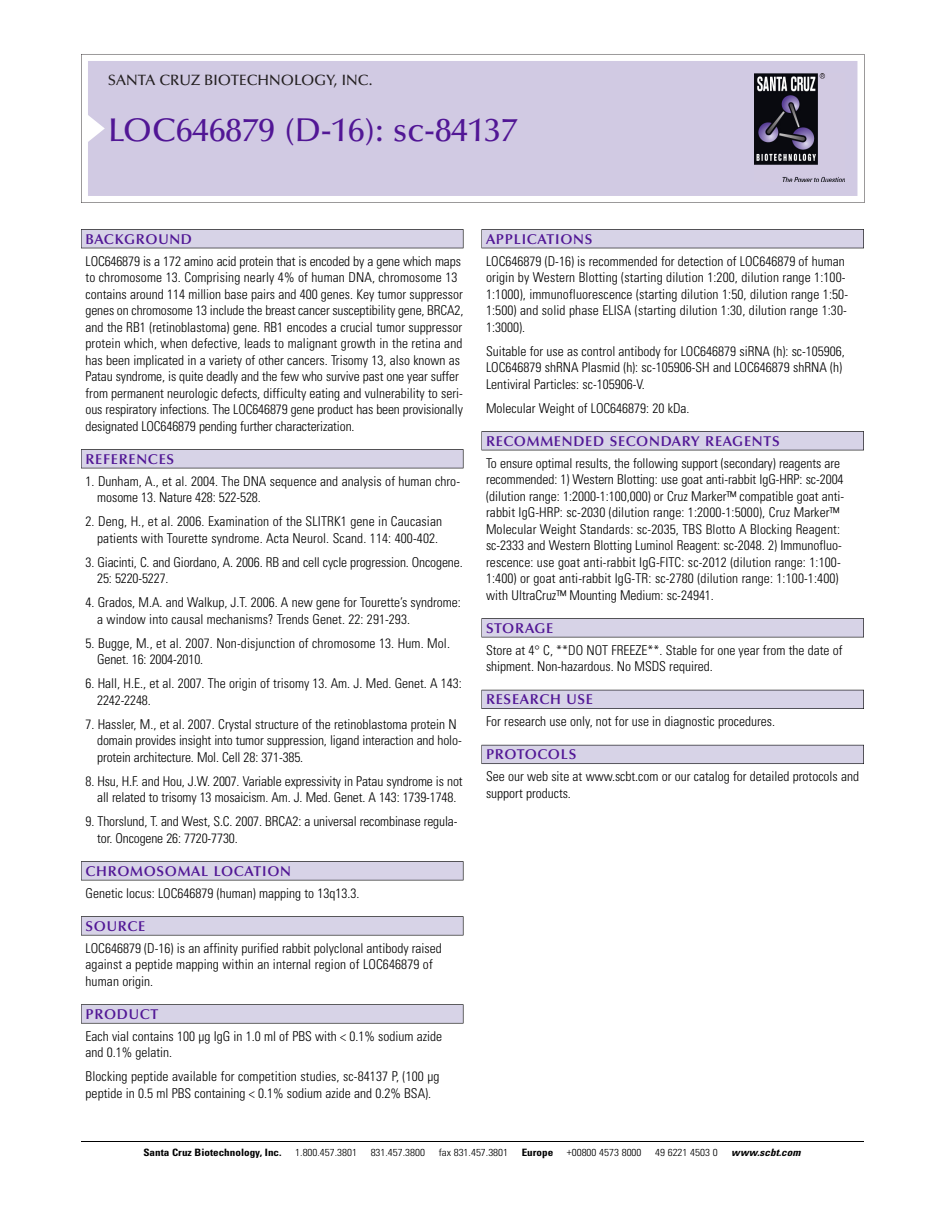
<style>
.page{position:relative;width:945px;height:1215px;background:#fff}
.page>*{position:absolute;margin:0;border:0;box-sizing:border-box;transform-origin:0 0}
.t1{font:500 33px "Optima";color:#511695}
.t2{font:500 15px "Optima";color:#231f20}
.t3{font:600 14.25px "Optima";letter-spacing:.05em;color:#511695}
.t4{font:300 condensed 13.5px/16.5px "Univers";color:#000}
.t5{font:300 condensed 10.2px "Univers";color:#000;scale:1.1 1}
.t6{font:700 condensed 10.2px "Univers";color:#000;scale:1.1 1}
.t7{font:italic 700 condensed 10.2px "Univers";letter-spacing:.005em;color:#000;scale:1.1 1}
</style>
<div class="page">
<svg style="left:81px;top:54px;width:783px;height:149px"></svg>
<div style="left:88px;top:61px;width:769px;height:135px;background:#d1cae3"></div>
<img style="left:755px;top:74px;width:90px;height:108px">
<div style="left:81px;top:229px;width:382px;height:19px;background:#525156"></div>
<div style="left:81px;top:230px;width:382px;height:18px;background:#d7d3e7"></div>
<div style="left:81px;top:449px;width:382px;height:19px;background:#525155"></div>
<div style="left:81px;top:450px;width:382px;height:18px;background:#d7d3e7"></div>
<div style="left:81px;top:861px;width:382px;height:19px;background:#545357"></div>
<div style="left:81px;top:862px;width:382px;height:18px;background:#d7d3e7"></div>
<div style="left:81px;top:916px;width:382px;height:19px;background:#575759"></div>
<div style="left:81px;top:917px;width:382px;height:18px;background:#d7d3e7"></div>
<svg style="left:81px;top:1004px;width:382px;height:20px"></svg>
<div style="left:81px;top:1005px;width:382px;height:18px;background:#d7d3e7"></div>
<div style="left:482px;top:229px;width:382px;height:19px;background:#525156"></div>
<div style="left:482px;top:230px;width:381px;height:18px;background:#d7d3e7"></div>
<div style="left:482px;top:431px;width:382px;height:19px;background:#525155"></div>
<div style="left:482px;top:432px;width:381px;height:18px;background:#d7d3e7"></div>
<div style="left:482px;top:618px;width:382px;height:19px;background:#545357"></div>
<div style="left:482px;top:619px;width:381px;height:18px;background:#d7d3e7"></div>
<div style="left:482px;top:690px;width:382px;height:19px;background:#54535a"></div>
<div style="left:482px;top:690px;width:381px;height:18px;background:#d7d3e7"></div>
<div style="left:482px;top:745px;width:382px;height:19px;background:#5b5a62"></div>
<div style="left:482px;top:745px;width:381px;height:18px;background:#d7d3e7"></div>
<hr style="left:81px;top:1141px;width:783px;height:1px;background:#000">
<p class="t2" style="left:108px;top:74px;width:266px">SANTA CRUZ BIOTECHNOLOGY, INC.</p>
<h1 class="t1" style="left:108px;top:117px;width:411px">LOC646879 (D-16): sc-84137</h1>
<p class="t3" style="left:86px;top:233px;width:108px">BACKGROUND</p>
<p class="t4" style="left:86px;top:254px;width:379px">LOC646879 is a 172 amino acid protein that is encoded by a gene which maps to chromosome 13. Comprising nearly 4% of human DNA, chromosome 13 contains around 114 million base pairs and 400 genes. Key tumor suppressor genes on chromosome 13 include the breast cancer susceptibility gene, BRCA2, and the RB1 (retinoblastoma) gene. RB1 encodes a crucial tumor suppressor protein which, when defective, leads to malignant growth in the retina and has been implicated in a variety of other cancers. Trisomy 13, also known as Patau syndrome, is quite deadly and the few who survive past one year suffer from permanent neurologic defects, difficulty eating and vulnerability to seri&shy;ous respiratory infections. The LOC646879 gene product has been provisionally designated LOC646879 pending further characterization.</p>
<p class="t3" style="left:86px;top:453px;width:90px">REFERENCES</p>
<p class="t4" style="left:97px;top:474px;width:364px;text-indent:-12px">1. Dunham, A., et al. 2004. The DNA sequence and analysis of human chro&shy;mosome 13. Nature 428: 522-528.</p>
<p class="t4" style="left:86px;top:514px;width:358px;text-align:center">2. Deng, H., et al. 2006. Examination of the SLITRK1 gene in Caucasian patients with Tourette syndrome. Acta Neurol. Scand. 114: 400-402.</p>
<p class="t4" style="left:97px;top:555px;width:367px;text-indent:-12px">3. Giacinti, C. and Giordano, A. 2006. RB and cell cycle progression. Oncogene.<br>25: 5220-5227.</p>
<p class="t4" style="left:97px;top:595px;width:365px;text-indent:-12px">4. Grados, M.A. and Walkup, J.T. 2006. A new gene for Tourette’s syndrome: a window into causal mechanisms? Trends Genet. 22: 291-293.</p>
<p class="t4" style="left:97px;top:636px;width:354px;text-indent:-12px">5. Bugge, M., et al. 2007. Non-disjunction of chromosome 13. Hum. Mol.<br>Genet. 16: 2004-2010.</p>
<p class="t4" style="left:97px;top:676px;width:366px;text-indent:-12px">6. Hall, H.E., et al. 2007. The origin of trisomy 13. Am. J. Med. Genet. A 143:<br>2242-2248.</p>
<p class="t4" style="left:97px;top:717px;width:366px;text-indent:-12px">7. Hassler, M., et al. 2007. Crystal structure of the retinoblastoma protein N domain provides insight into tumor suppression, ligand interaction and holo&shy;protein architecture. Mol. Cell 28: 371-385.</p>
<p class="t4" style="left:86px;top:774px;width:379px;text-align:center">8. Hsu, H.F. and Hou, J.W. 2007. Variable expressivity in Patau syndrome is not all related to trisomy 13 mosaicism. Am. J. Med. Genet. A 143: 1739-1748.</p>
<p class="t4" style="left:97px;top:814px;width:362px;text-indent:-12px">9. Thorslund, T. and West, S.C. 2007. BRCA2: a universal recombinase regula&shy;tor. Oncogene 26: 7720-7730.</p>
<p class="t3" style="left:86px;top:865px;width:207px">CHROMOSOMAL LOCATION</p>
<p class="t4" style="left:86px;top:886px;width:275px">Genetic locus: LOC646879 (human) mapping to 13q13.3.</p>
<p class="t3" style="left:86px;top:920px;width:61px">SOURCE</p>
<p class="t4" style="left:86px;top:941px;width:358px">LOC646879 (D-16) is an affinity purified rabbit polyclonal antibody raised against a peptide mapping within an internal region of LOC646879 of human origin.</p>
<p class="t3" style="left:86px;top:1008px;width:74px">PRODUCT</p>
<p class="t4" style="left:86px;top:1029px;width:358px">Each vial contains 100 µg IgG in 1.0 ml of PBS with &lt; 0.1% sodium azide and 0.1% gelatin.</p>
<p class="t4" style="left:86px;top:1069px;width:356px">Blocking peptide available for competition studies, sc-84137 P, (100 µg peptide in 0.5 ml PBS containing &lt; 0.1% sodium azide and 0.2% BSA).</p>
<p class="t3" style="left:486px;top:233px;width:108px">APPLICATIONS</p>
<p class="t4" style="left:486px;top:254px;width:364px">LOC646879 (D-16) is recommended for detection of LOC646879 of human origin by Western Blotting (starting dilution 1:200, dilution range 1:100- 1:1000), immunofluorescence (starting dilution 1:50, dilution range 1:50- 1:500) and solid phase ELISA (starting dilution 1:30, dilution range 1:30- 1:3000).</p>
<p class="t4" style="left:486px;top:344px;width:360px">Suitable for use as control antibody for LOC646879 siRNA (h): sc-105906,<br>LOC646879 shRNA Plasmid (h): sc-105906-SH and LOC646879 shRNA (h)<br>Lentiviral Particles: sc-105906-V.</p>
<p class="t4" style="left:486px;top:401px;width:205px">Molecular Weight of LOC646879: 20 kDa.</p>
<p class="t3" style="left:486px;top:435px;width:295px">RECOMMENDED SECONDARY REAGENTS</p>
<p class="t4" style="left:486px;top:456px;width:360px">To ensure optimal results, the following support (secondary) reagents are recommended: 1) Western Blotting: use goat anti-rabbit IgG-HRP: sc-2004 (dilution range: 1:2000-1:100,000) or Cruz Marker™ compatible goat anti&shy;rabbit IgG-HRP: sc-2030 (dilution range: 1:2000-1:5000), Cruz Marker™ Molecular Weight Standards: sc-2035, TBS Blotto A Blocking Reagent: sc-2333 and Western Blotting Luminol Reagent: sc-2048. 2) Immunofluo&shy;rescence: use goat anti-rabbit IgG-FITC: sc-2012 (dilution range: 1:100- 1:400) or goat anti-rabbit IgG-TR: sc-2780 (dilution range: 1:100-1:400) with UltraCruz™ Mounting Medium: sc-24941.</p>
<p class="t3" style="left:486px;top:622px;width:69px">STORAGE</p>
<p class="t4" style="left:486px;top:643px;width:358px">Store at 4° C, **DO NOT FREEZE**. Stable for one year from the date of shipment. Non-hazardous. No MSDS required.</p>
<p class="t3" style="left:486px;top:694px;width:109px">RESEARCH USE</p>
<p class="t4" style="left:486px;top:714px;width:290px">For research use only, not for use in diagnostic procedures.</p>
<p class="t3" style="left:486px;top:749px;width:92px">PROTOCOLS</p>
<p class="t4" style="left:486px;top:769px;width:375px">See our web site at www.scbt.com or our catalog for detailed protocols and support products.</p>
<p class="t6" style="left:143px;top:1148px;width:127px">Santa Cruz Biotechnology, Inc.</p>
<p class="t5" style="left:295px;top:1148px;width:58px">1.800.457.3801</p>
<p class="t5" style="left:371px;top:1148px;width:51px">831.457.3800</p>
<p class="t5" style="left:439px;top:1148px;width:65px">fax 831.457.3801</p>
<p class="t6" style="left:522px;top:1148px;width:30px">Europe</p>
<p class="t5" style="left:567px;top:1148px;width:69px">+00800 4573 8000</p>
<p class="t5" style="left:655px;top:1148px;width:58px">49 6221 4503 0</p>
<p class="t7" style="left:731px;top:1148px;width:64px">www.scbt.com</p>
</div>
